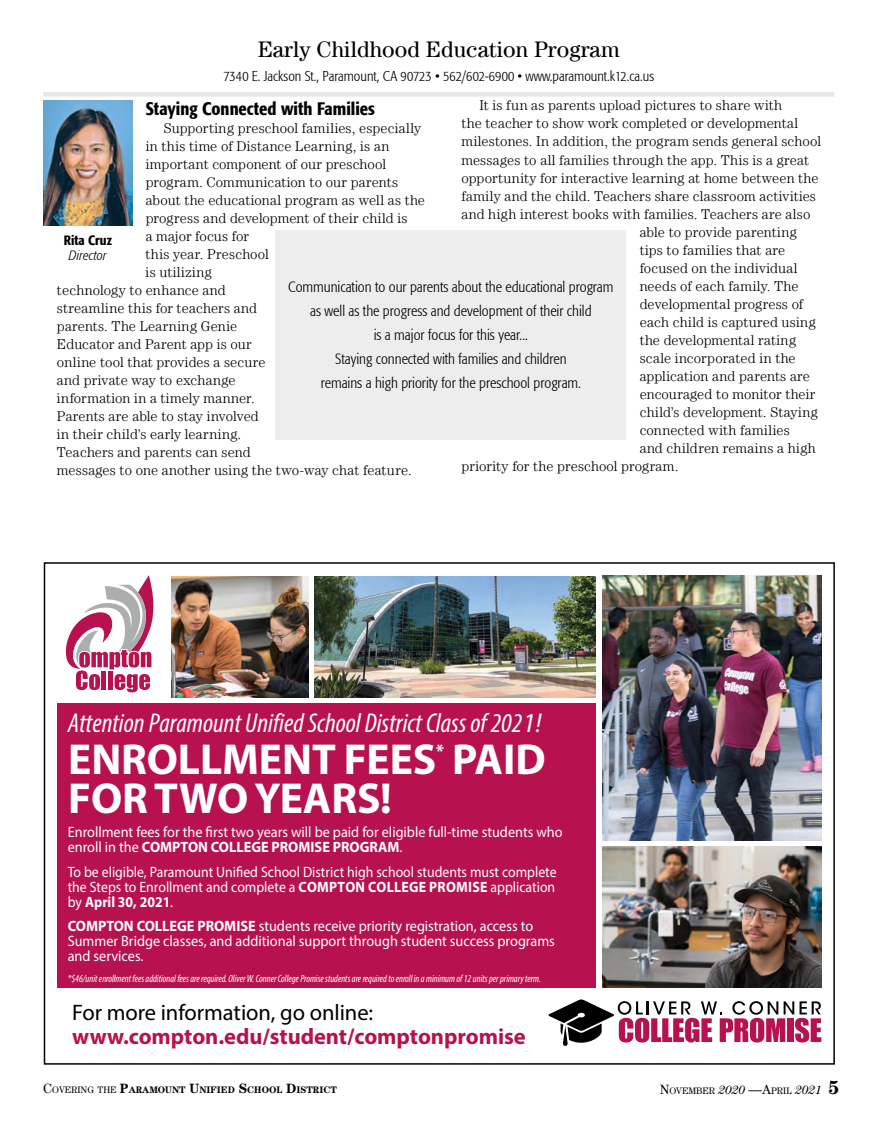
<style>
.page{position:relative;width:878px;height:1121px;background:#fff}
.page>*{position:absolute;margin:0;border:0;box-sizing:border-box;transform-origin:0 0}
.t1{font:700 43.5px "Myriad Pro";color:#fff}
.t2{font:italic condensed 27.3px "Myriad Pro";color:#fff}
.t3{font:700 22.5px "Myriad Pro";letter-spacing:-.005em;color:#b8114f}
.t4{font:22.5px "Century LT";letter-spacing:.005em;color:#000}
.t5{font:22.5px "Myriad Pro";letter-spacing:-.005em;color:#000}
.t6{font:700 18.3px "Myriad Pro";color:#fff}
.t7{font:500 condensed 18px "Formata";color:#000}
.t8{font:15px/15px "Myriad Pro";color:#fff;scale:.95 1}
.t9{font:300 condensed 15px/24px "Formata";color:#000;text-align:center}
.t10{font:15px/15px "Myriad Pro";color:#fff;text-align:justify;scale:.92 1}
.t11{font:300 14.25px "Century LT";letter-spacing:.01em;color:#000}
.t12{font:300 condensed 14.25px "Formata";color:#000}
.t13{font:300 14.25px "Century LT";letter-spacing:.03em;color:#000}
.t14{font:300 14.25px "Century LT";letter-spacing:.035em;color:#000}
.t15{font:500 condensed 13.5px "Formata";color:#000}
.t16{font:italic 300 condensed 13.5px "Formata";letter-spacing:.005em;color:#000}
.t17{font:italic condensed 10.5px "Myriad Pro";letter-spacing:-.005em;color:#fff;scale:.95 1}
.t18{font:700 9.45px "Century LT";color:#000}
.t19{font:9.45px "Century LT";color:#000}
.s1{font-stretch:normal}
.s2{font-weight:700}
.s3{font-weight:400;font-size:13.5px}
.s4{font-weight:400}
.s5{font-size:13.5px}
.s6{font-style:italic;font-size:12px}
.s7{font-weight:700;font-size:19.5px}
</style>
<div class="page">
<div style="left:57px;top:703px;width:539px;height:284px;background:#b8114f"></div>
<img style="left:602px;top:575px;width:219px;height:265px">
<img style="left:602px;top:846px;width:219px;height:141px">
<img style="left:315px;top:576px;width:281px;height:121px">
<img style="left:171px;top:576px;width:137px;height:121px">
<svg style="left:548px;top:999px;width:273px;height:46px"></svg>
<svg style="left:66px;top:575px;width:87px;height:117px"></svg>
<div style="left:43px;top:92px;width:791px;height:5px;background:#e6e7e8"></div>
<img style="left:44px;top:101px;width:88px;height:125px">
<div style="left:275px;top:230px;width:351px;height:209px;background:#ededee"></div>
<h3 class="t4" style="left:258px;top:36px;width:363px">Early Childhood Education Program</h3>
<p class="t12" style="left:223px;top:68px;width:432px">7340 E. Jackson St., Paramount, CA 90723 • 562/602-6900 • www.paramount.k12.ca.us</p>
<p class="t7" style="left:146px;top:97px;width:231px">Staying Connected with Families</p>
<p class="t11" style="left:164px;top:119px;width:259px">Supporting preschool families, especially</p>
<p class="t11" style="left:146px;top:137px;width:245px">in this time of Distance Learning, is an</p>
<p class="t11" style="left:146px;top:155px;width:242px">important component of our preschool</p>
<p class="t11" style="left:146px;top:173px;width:254px">program. Communication to our parents</p>
<p class="t11" style="left:146px;top:191px;width:281px">about the educational program as well as the</p>
<p class="t11" style="left:146px;top:209px;width:263px">progress and development of their child is</p>
<p class="t11" style="left:146px;top:227px;width:105px">a major focus for</p>
<p class="t11" style="left:146px;top:245px;width:125px">this year. Preschool</p>
<p class="t14" style="left:146px;top:263px;width:68px">is utilizing</p>
<p class="t11" style="left:57px;top:281px;width:170px">technology to enhance and</p>
<p class="t11" style="left:57px;top:299px;width:201px">streamline this for teachers and</p>
<p class="t11" style="left:57px;top:317px;width:182px">parents. The Learning Genie</p>
<p class="t11" style="left:57px;top:335px;width:196px">Educator and Parent app is our</p>
<p class="t11" style="left:57px;top:353px;width:210px">online tool that provides a secure</p>
<p class="t11" style="left:57px;top:371px;width:180px">and private way to exchange</p>
<p class="t11" style="left:57px;top:389px;width:199px">information in a timely manner.</p>
<p class="t11" style="left:57px;top:407px;width:203px">Parents are able to stay involved</p>
<p class="t11" style="left:57px;top:425px;width:186px">in their child’s early learning.</p>
<p class="t11" style="left:57px;top:443px;width:195px">Teachers and parents can send</p>
<p class="t11" style="left:57px;top:461px;width:356px">messages to one another using the two-way chat feature.</p>
<p class="t11" style="left:479px;top:97px;width:304px">It is fun as parents upload pictures to share with</p>
<p class="t11" style="left:461px;top:115px;width:338px">the teacher to show work completed or developmental</p>
<p class="t11" style="left:461px;top:133px;width:361px">milestones. In addition, the program sends general school</p>
<p class="t11" style="left:461px;top:151px;width:349px">messages to all families through the app. This is a great</p>
<p class="t11" style="left:461px;top:169px;width:359px">opportunity for interactive learning at home between the</p>
<p class="t11" style="left:461px;top:187px;width:356px">family and the child. Teachers share classroom activities</p>
<p class="t11" style="left:461px;top:205px;width:350px">and high interest books with families. Teachers are also</p>
<p class="t11" style="left:639px;top:223px;width:159px">able to provide parenting</p>
<p class="t11" style="left:639px;top:241px;width:147px">tips to families that are</p>
<p class="t11" style="left:639px;top:259px;width:159px">focused on the individual</p>
<p class="t11" style="left:639px;top:277px;width:160px">needs of each family. The</p>
<p class="t11" style="left:639px;top:295px;width:165px">developmental progress of</p>
<p class="t11" style="left:639px;top:313px;width:178px">each child is captured using</p>
<p class="t11" style="left:639px;top:331px;width:158px">the developmental rating</p>
<p class="t11" style="left:639px;top:349px;width:157px">scale incorporated in the</p>
<p class="t11" style="left:639px;top:367px;width:172px">application and parents are</p>
<p class="t11" style="left:639px;top:385px;width:177px">encouraged to monitor their</p>
<p class="t11" style="left:639px;top:403px;width:180px">child’s development. Staying</p>
<p class="t11" style="left:639px;top:421px;width:152px">connected with families</p>
<p class="t13" style="left:639px;top:439px;width:178px">and children remains a high</p>
<p class="t11" style="left:461px;top:457px;width:218px">priority for the preschool program.</p>
<p class="t15" style="left:64px;top:232px;width:50px">Rita Cruz</p>
<p class="t16" style="left:69px;top:248px;width:39px">Director</p>
<p class="t9" style="left:288px;top:275px;width:327px">Communication to our parents about the educational program as well as the progress and development of their child<br>is a major focus for this year...<br>Staying connected with families and children<br>remains a high priority for the preschool program.</p>
<h2 class="t2" style="left:68px;top:706px;width:475px">Attention Paramount Unified School District Class of 202<span class="s1">1</span>!</h2>
<h1 class="t1" style="left:68px;top:730px;width:479px">ENROLLMENT FEES PAID</h1>
<p class="t6" style="left:436px;top:739px;width:10px">*</p>
<h1 class="t1" style="left:68px;top:769px;width:325px">FORTWO YEARS!</h1>
<p class="t8" style="left:68px;top:824px;width:522px">Enrollment fees for the first two years will be paid for eligible full-time students who enroll in the <span class="s2">COMPTON COLLEGE PROMISE PROGRAM</span>.</p>
<p class="t10" style="left:68px;top:863px;width:533px">To be eligible, Paramount Unified School District high school students must complete the Steps to Enrollment and complete a <span class="s2">COMPTON COLLEGE PROMISE</span> application by <span class="s2">April 30, 2021</span>.</p>
<p class="t8" style="left:68px;top:918px;width:514px"><span class="s2">COMPTON COLLEGE PROMISE</span> students receive priority registration, access to<br>Summer Bridge classes, and additional support through student success programs and services.</p>
<p class="t17" style="left:68px;top:972px;width:499px">*$46/unit enrollment fees additional fees are required. Oliver W. Conner College Promise students are required to enroll in a minimum of 12 units per primary term.</p>
<h3 class="t5" style="left:72px;top:998px;width:302px">For more information, go online:</h3>
<h3 class="t3" style="left:72px;top:1021px;width:455px">www.compton.edu/student/comptonpromise</h3>
<p class="t18" style="left:43px;top:1084px;width:295px"><span class="s3">C</span><span class="s4">OVERING THE</span> <span class="s5">P</span>ARAMOUNT <span class="s5">U</span>NIFIED <span class="s5">S</span>CHOOL <span class="s5">D</span>ISTRICT</p>
<p class="t19" style="left:659px;top:1085px;width:181px"><span class="s5">N</span>OVEMBER <span class="s6">2020</span> <span class="s5">—A</span>PRIL <span class="s6">2021</span> <span class="s7">5</span></p>
</div>
